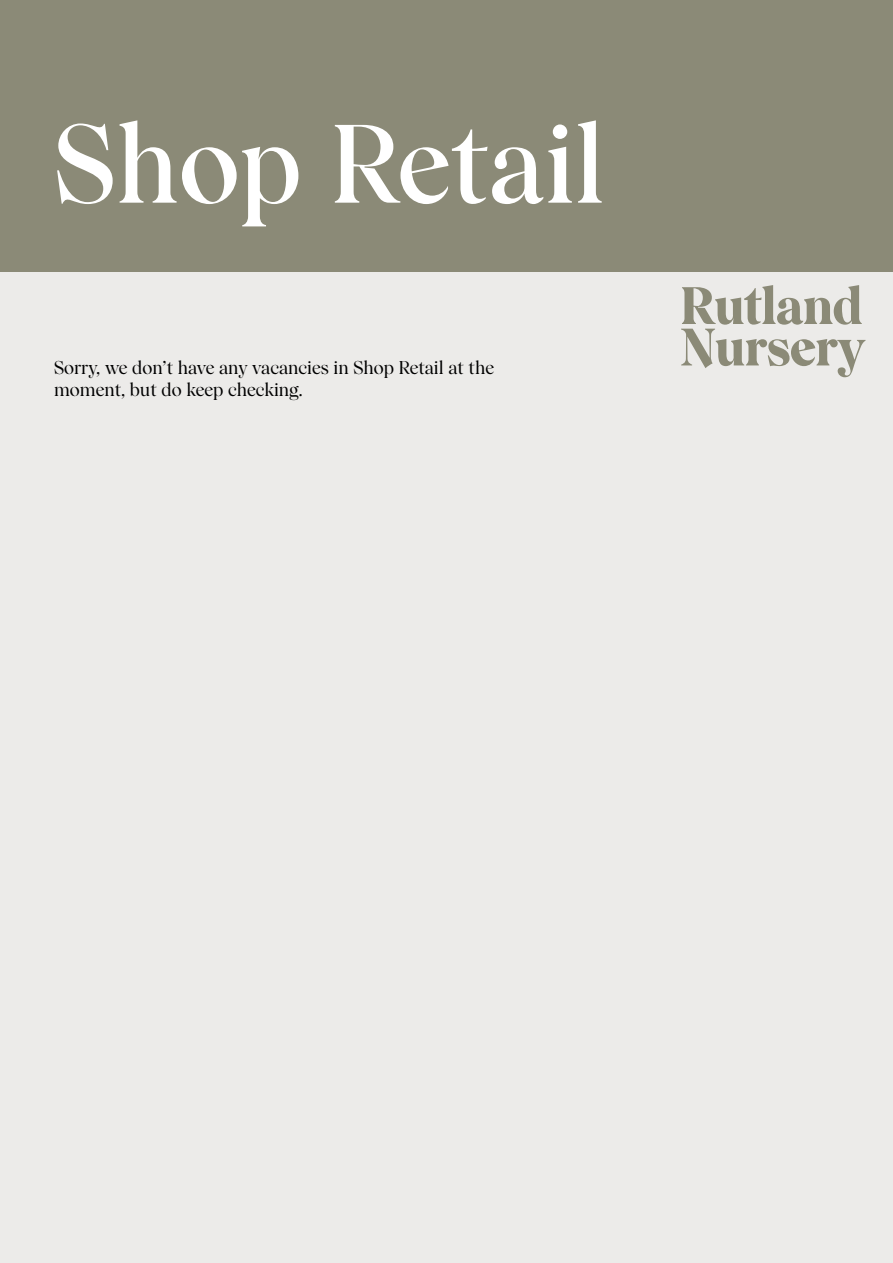
<style>
.page{position:relative;width:893px;height:1263px;background:#fff}
.page>*{position:absolute;margin:0;border:0;box-sizing:border-box;transform-origin:0 0}
.t1{font:600 108px "Wulkan Display";color:#fff}
.t2{font:900 51.15px "Wulkan Display";letter-spacing:-.015em;color:#8b8a77}
.t3{font:500 18px "Wulkan Display";color:#000}
</style>
<div class="page">
<div style="left:0;top:0;width:893px;height:272px;background:#8b8a77"></div>
<div style="left:0;top:272px;width:893px;height:991px;background:#ecebe9"></div>
<h1 class="t1" style="left:54px;top:100px;width:553px">Shop Retail</h1>
<p class="t3" style="left:54px;top:357px;width:442px">Sorry, we don’t have any vacancies in Shop Retail at the</p>
<p class="t3" style="left:54px;top:379px;width:250px">moment, but do keep checking.</p>
<h2 class="t2" style="left:680px;top:275px;width:184px">Rutland</h2>
<h2 class="t2" style="left:680px;top:316px;width:185px">Nursery</h2>
</div>
